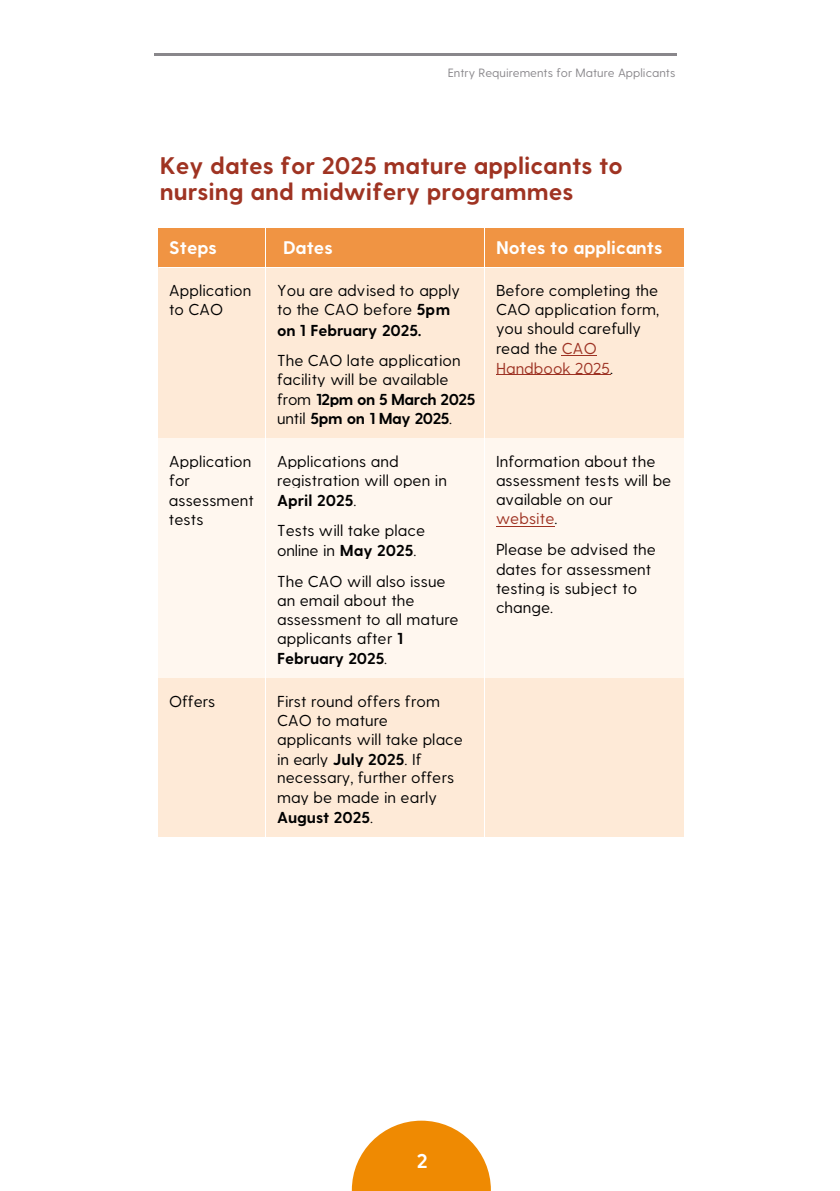
<style>
.page{position:relative;width:840px;height:1191px;background:#fff}
.page>*{position:absolute;margin:0;border:0;box-sizing:border-box;transform-origin:0 0}
.t1{font:700 24px/25.6px "Greycliff CF";color:#9f3322}
.t2{font:700 20px "Greycliff CF";color:#fff}
.t3{font:700 18.2px "Greycliff CF";color:#fff}
.t4{font:15.8px/19.4px "Greycliff CF";color:#000}
.t5{font:12px "Vvhlwp Greycliff CF";color:#89878b}
.s1{font-weight:700}
.s2{color:#9d3223}
.s3{color:#9e3222}
</style>
<div class="page">
<hr style="left:154px;top:54px;width:522px;height:2px;background:#89878b">
<svg style="left:351px;top:1120px;width:139px;height:71px"></svg>
<div style="left:158px;top:228px;width:114px;height:39px;background:#f09443"></div>
<div style="left:272px;top:228px;width:212px;height:39px;background:#f09443"></div>
<div style="left:484px;top:228px;width:199px;height:39px;background:#f09443"></div>
<hr style="left:265px;top:228px;width:1px;height:39px;background:#fff">
<hr style="left:484px;top:228px;width:1px;height:39px;background:#fff">
<div style="left:158px;top:268px;width:114px;height:170px;background:#feead7"></div>
<div style="left:272px;top:268px;width:212px;height:170px;background:#feead7"></div>
<div style="left:484px;top:268px;width:199px;height:170px;background:#feead7"></div>
<hr style="left:561px;top:355px;width:35px;height:1px;background:#9d3223">
<hr style="left:495px;top:374px;width:115px;height:1px;background:#9d3223">
<hr style="left:265px;top:268px;width:1px;height:170px;background:#fff">
<hr style="left:484px;top:268px;width:1px;height:170px;background:#fff">
<div style="left:158px;top:438px;width:114px;height:240px;background:#fff7ef"></div>
<div style="left:272px;top:438px;width:212px;height:240px;background:#fff7ef"></div>
<div style="left:484px;top:438px;width:199px;height:240px;background:#fff7ef"></div>
<hr style="left:495px;top:526px;width:59px;height:1px;background:#9e3222">
<hr style="left:265px;top:438px;width:1px;height:240px;background:#fff">
<hr style="left:484px;top:438px;width:1px;height:240px;background:#fff">
<div style="left:158px;top:678px;width:114px;height:158px;background:#feead7"></div>
<div style="left:272px;top:678px;width:212px;height:158px;background:#feead7"></div>
<div style="left:484px;top:678px;width:199px;height:158px;background:#feead7"></div>
<hr style="left:265px;top:678px;width:1px;height:158px;background:#fff">
<hr style="left:484px;top:678px;width:1px;height:158px;background:#fff">
<p class="t5" style="left:447px;top:65px;width:229px">Entry Requirements for Mature Applicants</p>
<h1 class="t1" style="left:160px;top:154px;width:464px">Key dates for 2025 mature applicants to nursing and midwifery programmes</h1>
<p class="t3" style="left:169px;top:237px;width:49px">Steps</p>
<p class="t3" style="left:283px;top:237px;width:51px">Dates</p>
<p class="t3" style="left:495px;top:237px;width:168px">Notes to applicants</p>
<p class="t4" style="left:169px;top:281px;width:84px">Application to CAO</p>
<p class="t4" style="left:277px;top:281px;width:184px">You are advised to apply to the CAO before <span class="s1">5pm on 1 February 2025.</span></p>
<p class="t4" style="left:277px;top:351px;width:200px">The CAO late application facility will be available from <span class="s1">12pm on 5 March 2025 </span>until <span class="s1">5pm on 1 May 2025</span>.</p>
<p class="t4" style="left:495px;top:281px;width:164px">Before completing the<br>CAO application form, you should carefully read the <span class="s2">CAO<br>Handbook 2025</span>.</p>
<p class="t4" style="left:169px;top:451px;width:87px">Application for assessment tests</p>
<p class="t4" style="left:277px;top:451px;width:171px">Applications and registration will open in<br><span class="s1">April 2025</span>.</p>
<p class="t4" style="left:277px;top:521px;width:149px">Tests will take place online in <span class="s1">May 2025</span>.</p>
<p class="t4" style="left:277px;top:571px;width:183px">The CAO will also issue an email about the assessment to all mature applicants after <span class="s1">1<br>February 2025</span>.</p>
<p class="t4" style="left:169px;top:691px;width:47px">Offers</p>
<p class="t4" style="left:277px;top:691px;width:187px">First round offers from<br>CAO to mature applicants will take place in early <span class="s1">July 2025</span>. If necessary, further offers may be made in early<br><span class="s1">August 2025</span>.</p>
<p class="t4" style="left:495px;top:452px;width:177px">Information about the assessment tests will be available on our <span class="s3">website</span>.</p>
<p class="t4" style="left:495px;top:540px;width:161px">Please be advised the dates for assessment testing is subject to change.</p>
<p class="t2" style="left:416px;top:1149px;width:12px">2</p>
</div>
